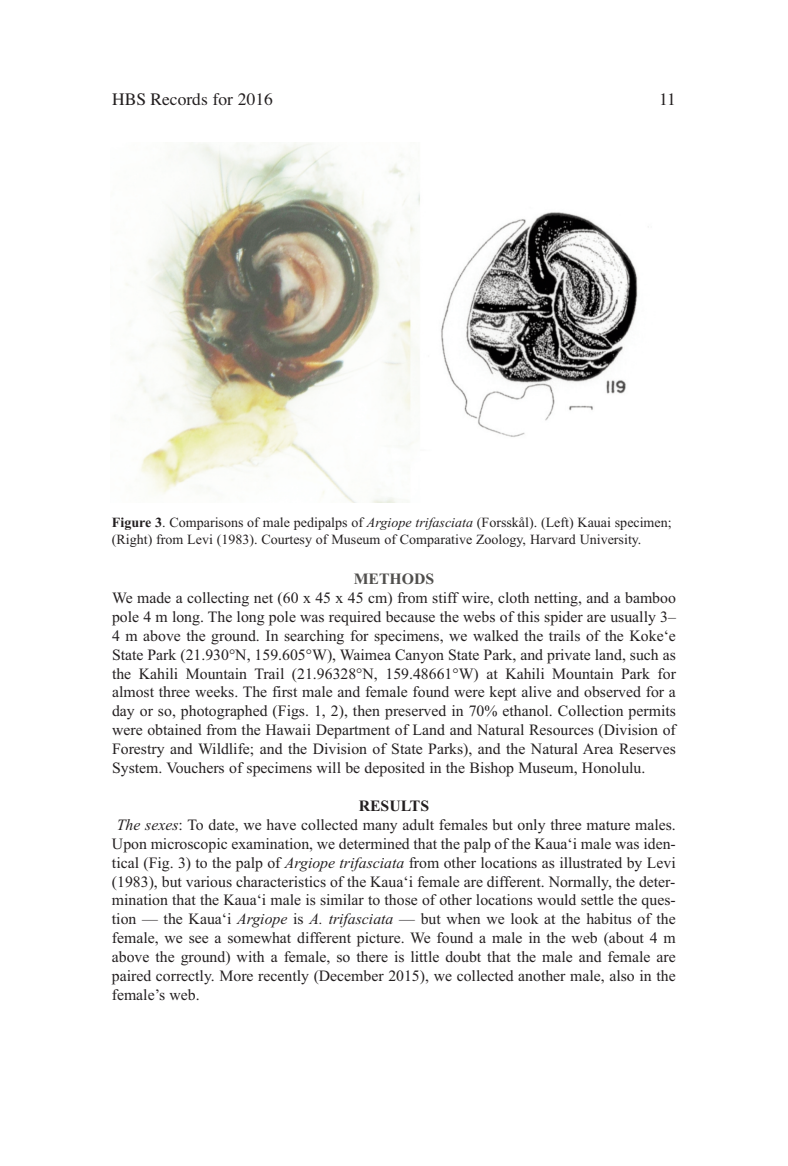
<style>
.page{position:relative;width:788px;height:1166px;background:#fff}
.page>*{position:absolute;margin:0;border:0;box-sizing:border-box;transform-origin:0 0}
.t1{font:17.5px "Times";color:#231f20}
.t2{font:15.75px/18.9px "Times New Roman";color:#231f20;text-align:justify}
.t3{font:700 15.75px "Times New Roman";color:#504f4d}
.t4{font:700 15.75px "Times New Roman";color:#231f20}
.t5{font:14px/16.8px "Times New Roman";color:#231f20}
.s1{font-weight:700}
.s2{font-style:italic}
</style>
<div class="page">
<img style="left:121px;top:143px;width:528px;height:359px">
<p class="t1" style="left:112px;top:88px;width:162px">HBS Records for 2016</p>
<p class="t1" style="left:659px;top:89px;width:18px">11</p>
<p class="t5" style="left:112px;top:514px;width:561px"><span class="s1">Figure 3</span>. Comparisons of male pedipalps of <span class="s2">Argiope trifasciata</span> (Forsskål). (left) Kauai specimen; (right) from levi (1983). Courtesy of museum of Comparative Zoology, Harvard University.</p>
<p class="t3" style="left:353px;top:569px;width:82px">METHODS</p>
<p class="t2" style="left:112px;top:588px;width:565px">We made a collecting net (60 x 45 x 45 cm) from stiff wire, cloth netting, and a bamboo pole 4 m long. The long pole was required because the webs of this spider are usually 3– 4 m above the ground. In searching for specimens, we walked the trails of the Koke‘e State Park (21.930°N, 159.605°W), Waimea Canyon State Park, and private land, such as the Kahili mountain Trail (21.96328°N, 159.48661°W) at Kahili mountain Park for almost three weeks. The first male and female found were kept alive and observed for a day or so, photographed (Figs. 1, 2), then preserved in 70% ethanol. Collection permits were obtained from the Hawaii department of land and Natural resources (division of Forestry and Wildlife; and the division of State Parks), and the Natural Area reserves System. Vouchers of specimens will be deposited in the Bishop museum, Honolulu.</p>
<p class="t4" style="left:359px;top:796px;width:72px">RESULTS</p>
<p class="t2" style="left:117px;top:815px;width:560px"><span class="s2">The sexes</span>: To date, we have collected many adult females but only three mature males.</p>
<p class="t2" style="left:112px;top:833px;width:565px">Upon microscopic examination, we determined that the palp of the Kaua‘i male was iden-</p>
<p class="t2" style="left:112px;top:852px;width:565px">tical (Fig. 3) to the palp of <span class="s2">Argiope trifasciata</span> from other locations as illustrated by levi</p>
<p class="t2" style="left:112px;top:871px;width:565px">(1983), but various characteristics of the Kaua‘i female are different. Normally, the deter-</p>
<p class="t2" style="left:112px;top:890px;width:565px">mination that the Kaua‘i male is similar to those of other locations would settle the ques-</p>
<p class="t2" style="left:112px;top:909px;width:565px">tion — the Kaua‘i <span class="s2">Argiope</span> is <span class="s2">A. trifasciata</span> — but when we look at the habitus of the</p>
<p class="t2" style="left:112px;top:928px;width:565px">female, we see a somewhat different picture. We found a male in the web (about 4 m</p>
<p class="t2" style="left:112px;top:947px;width:565px">above the ground) with a female, so there is little doubt that the male and female are</p>
<p class="t2" style="left:112px;top:966px;width:565px">paired correctly. more recently (december 2015), we collected another male, also in the</p>
<p class="t2" style="left:112px;top:985px;width:89px">female’s web.</p>
</div>
